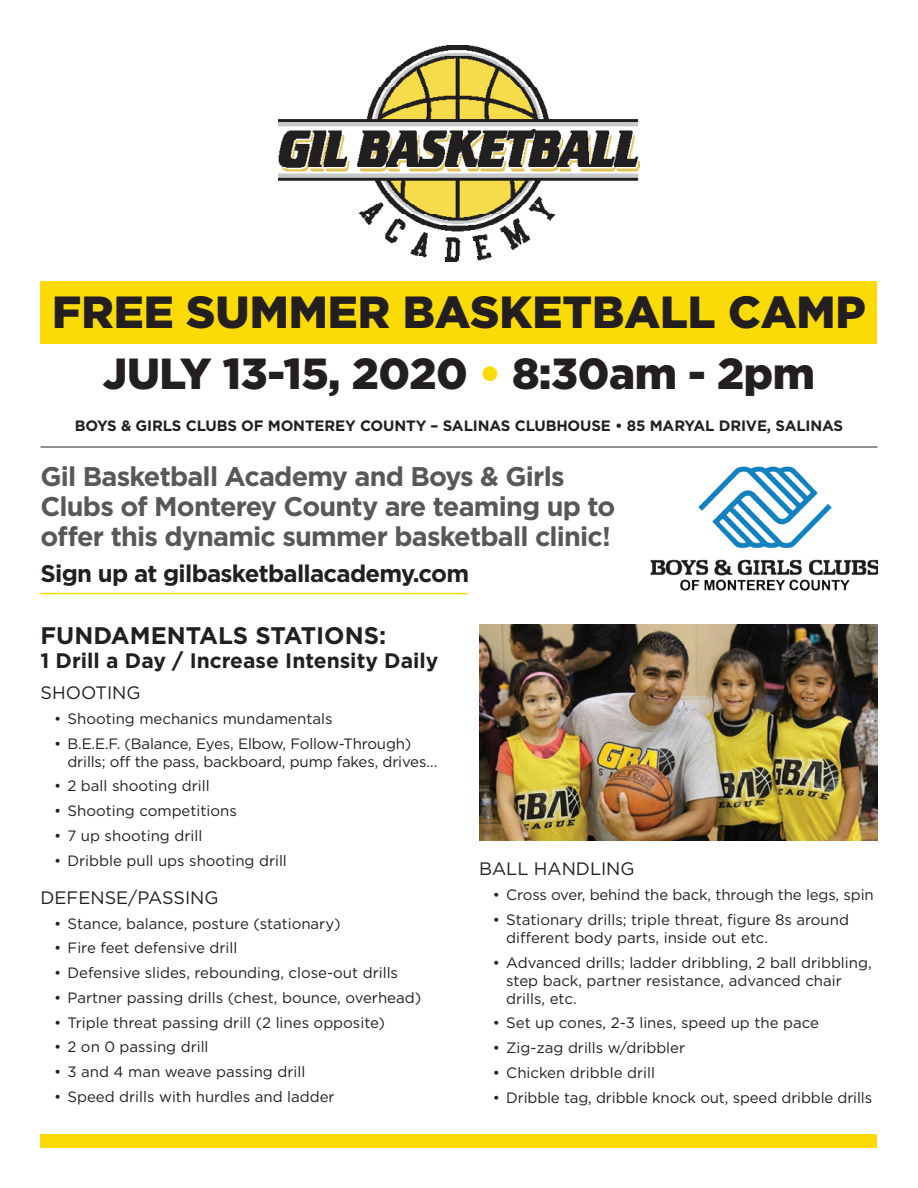
<style>
.page{position:relative;width:918px;height:1188px;background:#fff}
.page>*{position:absolute;margin:0;border:0;box-sizing:border-box;transform-origin:0 0}
.t1{font:900 45px "Gotham";color:#231f20}
.t2{font:900 43.5px "Gotham";letter-spacing:-.01em;color:#231f20}
.t3{font:700 27px/30px "Gotham";letter-spacing:-.03em;color:#57585a}
.t4{font:700 24px "Gotham";letter-spacing:-.03em;color:#231f20}
.t5{font:700 24px "Gotham";color:#231f20}
.t6{font:700 21px "Gotham";color:#231f20}
.t7{font:18px "Gotham";color:#231f20}
.t8{font:15px/18px "Gotham";color:#231f20}
.t9{font:700 15px "Gotham";letter-spacing:-.01em;color:#231f20}
.s1{color:#fadb06}
</style>
<div class="page">
<div style="left:40px;top:281px;width:838px;height:62px;background:#fadb06"></div>
<img style="left:278px;top:45px;width:362px;height:216px">
<img style="left:479px;top:624px;width:399px;height:217px">
<hr style="left:40px;top:447px;width:838px;height:1px;background:#231f20">
<img style="left:650px;top:466px;width:228px;height:125px">
<hr style="left:40px;top:593px;width:428px;height:1px;background:#fadb06">
<div style="left:40px;top:1134px;width:838px;height:14px;background:#fadb06"></div>
<p class="t1" style="left:52px;top:281px;width:815px">FREE SUMMER BASKETBALL CAMP</p>
<p class="t2" style="left:103px;top:344px;width:714px">JULY 13-15, 2020 <span class="s1">•</span> 8:30am - 2pm</p>
<p class="t9" style="left:75px;top:415px;width:770px">BOYS &amp; GIRLS CLUBS OF MONTEREY COUNTY – SALINAS CLUBHOUSE • 85 MARYAL DRIVE, SALINAS</p>
<p class="t3" style="left:40px;top:461px;width:576px">Gil Basketball Academy and Boys &amp; Girls<br>Clubs of Monterey County are teaming up to offer this dynamic summer basketball clinic!</p>
<p class="t4" style="left:40px;top:558px;width:430px">Sign up at gilbasketballacademy.com</p>
<p class="t5" style="left:40px;top:619px;width:347px">FUNDAMENTALS STATIONS:</p>
<p class="t6" style="left:40px;top:646px;width:399px">1 Drill a Day / Increase Intensity Daily</p>
<p class="t7" style="left:40px;top:681px;width:102px">SHOOTING</p>
<p class="t8" style="left:54px;top:709px;width:280px">• Shooting mechanics mundamentals</p>
<p class="t8" style="left:68px;top:734px;width:371px;text-indent:-14px">• B.E.E.F. (Balance, Eyes, Elbow, Follow-Through) drills; off the pass, backboard, pump fakes, drives…</p>
<p class="t8" style="left:54px;top:777px;width:157px">• 2 ball shooting drill</p>
<p class="t8" style="left:54px;top:801px;width:184px">• Shooting competitions</p>
<p class="t8" style="left:54px;top:826px;width:150px">• 7 up shooting drill</p>
<p class="t8" style="left:54px;top:851px;width:234px">• Dribble pull ups shooting drill</p>
<p class="t7" style="left:40px;top:886px;width:180px">DEFENSE/PASSING</p>
<p class="t8" style="left:54px;top:914px;width:288px">• Stance, balance, posture (stationary)</p>
<p class="t8" style="left:54px;top:939px;width:185px">• Fire feet defensive drill</p>
<p class="t8" style="left:54px;top:963px;width:346px">• Defensive slides, rebounding, close-out drills</p>
<p class="t8" style="left:54px;top:988px;width:369px">• Partner passing drills (chest, bounce, overhead)</p>
<p class="t8" style="left:54px;top:1013px;width:333px">• Triple threat passing drill (2 lines opposite)</p>
<p class="t8" style="left:54px;top:1038px;width:156px">• 2 on 0 passing drill</p>
<p class="t8" style="left:54px;top:1062px;width:253px">• 3 and 4 man weave passing drill</p>
<p class="t8" style="left:54px;top:1087px;width:282px">• Speed drills with hurdles and ladder</p>
<p class="t7" style="left:479px;top:857px;width:157px">BALL HANDLING</p>
<p class="t8" style="left:493px;top:885px;width:382px">• Cross over, behind the back, through the legs, spin</p>
<p class="t8" style="left:506px;top:910px;width:344px;text-indent:-14px">• Stationary drills; triple threat, figure 8s around different body parts, inside out etc.</p>
<p class="t8" style="left:506px;top:953px;width:367px;text-indent:-14px">• Advanced drills; ladder dribbling, 2 ball dribbling, step back, partner resistance, advanced chair drills, etc.</p>
<p class="t8" style="left:493px;top:1014px;width:328px">• Set up cones, 2-3 lines, speed up the pace</p>
<p class="t8" style="left:493px;top:1038px;width:194px">• Zig-zag drills w/dribbler</p>
<p class="t8" style="left:493px;top:1063px;width:164px">• Chicken dribble drill</p>
<p class="t8" style="left:493px;top:1088px;width:381px">• Dribble tag, dribble knock out, speed dribble drills</p>
</div>
